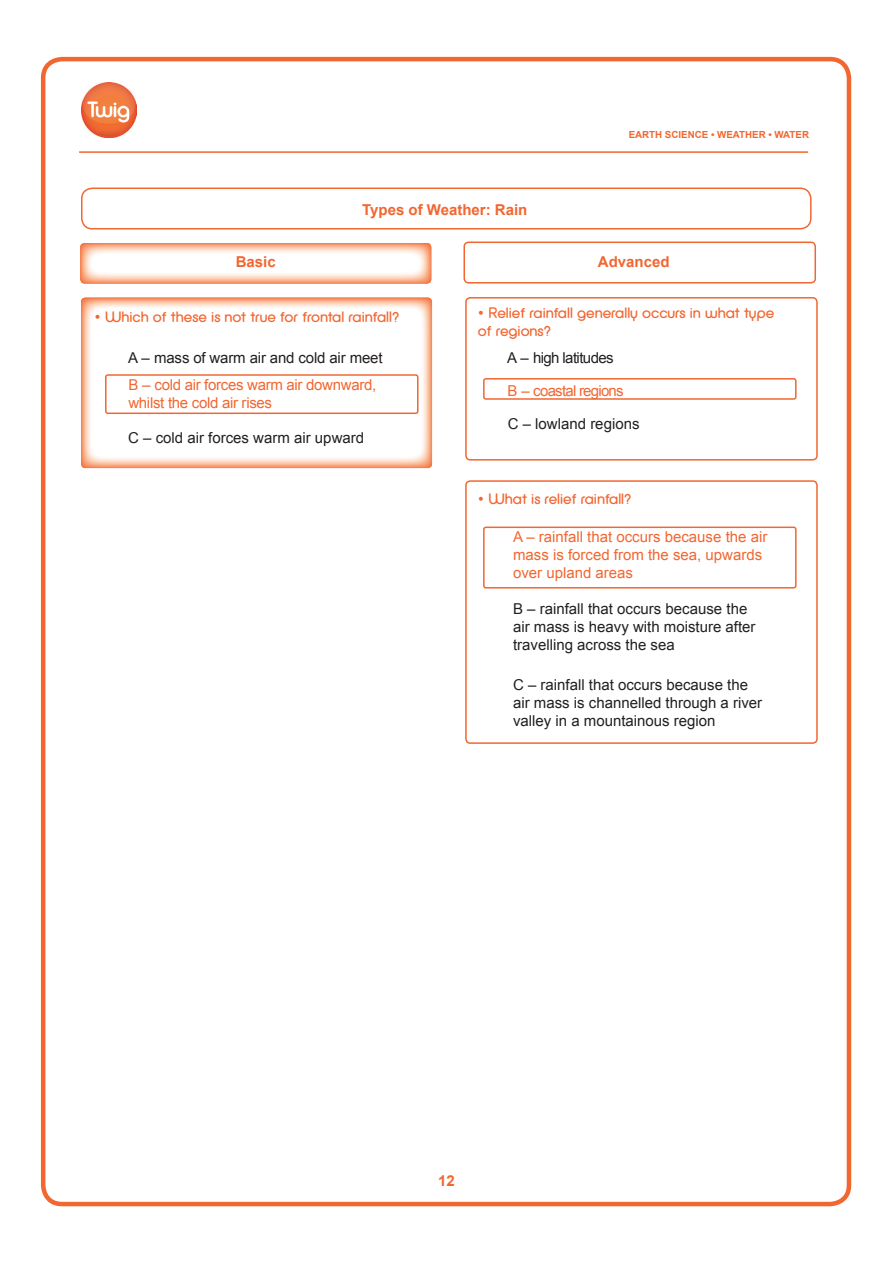
<style>
.page{position:relative;width:893px;height:1263px;background:#fff}
.page>*{position:absolute;margin:0;border:0;box-sizing:border-box;transform-origin:0 0}
.t1{font:15px/18px "Arial";color:#231f20}
.t2{font:15px/18px "Defused";color:#f26630}
.t3{font:15px/18px "Arial";color:#f26630}
.t4{font:15px/18px "Arial";letter-spacing:-.02em;color:#f26630}
.t5{font:700 15px "Arial";color:#f26630}
.t6{font:15px "Arial";letter-spacing:-.05em;color:#f26630}
.t7{font:15px "Arial";letter-spacing:-.04em;color:#231f20}
.t8{font:700 9.75px "Arial";color:#f26630}
</style>
<div class="page">
<div style="left:41px;top:57px;width:810px;height:1149px;border:4px solid #f26630;border-radius:19px"></div>
<hr style="left:79px;top:151px;width:729px;height:2px;background:#f26630">
<img style="left:82px;top:83px;width:55px;height:55px">
<img style="left:80px;top:243px;width:351px;height:41px">
<div style="left:463px;top:242px;width:353px;height:42px;border:2px solid #f26630;border-radius:4px"></div>
<div style="left:465px;top:297px;width:353px;height:164px;border:2px solid #f26630;border-radius:4px"></div>
<img style="left:81px;top:298px;width:351px;height:170px">
<div style="left:465px;top:480px;width:353px;height:264px;border:2px solid #f26630;border-radius:4px"></div>
<div style="left:105px;top:374px;width:313px;height:40px;border:2px solid #f26630;border-radius:2px"></div>
<div style="left:483px;top:378px;width:313px;height:22px;border:2px solid #f26630;border-radius:2px"></div>
<div style="left:483px;top:527px;width:313px;height:61px;border:2px solid #f26630;border-radius:2px"></div>
<div style="left:81px;top:188px;width:730px;height:42px;border:2px solid #f26630;border-radius:11px"></div>
<p class="t5" style="left:362px;top:199px;width:167px">Types of Weather: Rain</p>
<p class="t8" style="left:629px;top:128px;width:182px">EARTH SCIENCE • WEATHER • WATER</p>
<p class="t5" style="left:236px;top:252px;width:42px">Basic</p>
<p class="t5" style="left:598px;top:252px;width:73px">Advanced</p>
<p class="t2" style="left:94px;top:308px;width:306px">• Which of these is not true for frontal rainfall?</p>
<p class="t1" style="left:128px;top:349px;width:256px">A – mass of warm air and cold air meet</p>
<p class="t4" style="left:128px;top:376px;width:249px">B – cold air forces warm air downward, whilst the cold air rises</p>
<p class="t1" style="left:128px;top:429px;width:237px">C – cold air forces warm air upward</p>
<p class="t2" style="left:478px;top:303px;width:298px">• Relief rainfall generally occurs in what type of regions?</p>
<p class="t7" style="left:507px;top:348px;width:108px">A – high latitudes</p>
<p class="t6" style="left:507px;top:381px;width:118px">B – coastal regions</p>
<p class="t1" style="left:508px;top:415px;width:133px">C – lowland regions</p>
<p class="t2" style="left:478px;top:490px;width:155px">• What is relief rainfall?</p>
<p class="t3" style="left:513px;top:528px;width:256px">A – rainfall that occurs because the air mass is forced from the sea, upwards over upland areas</p>
<p class="t1" style="left:513px;top:600px;width:244px">B – rainfall that occurs because the air mass is heavy with moisture after travelling across the sea</p>
<p class="t1" style="left:513px;top:675px;width:251px">C – rainfall that occurs because the air mass is channelled through a river valley in a mountainous region</p>
<p class="t5" style="left:438px;top:1170px;width:18px">12</p>
</div>
